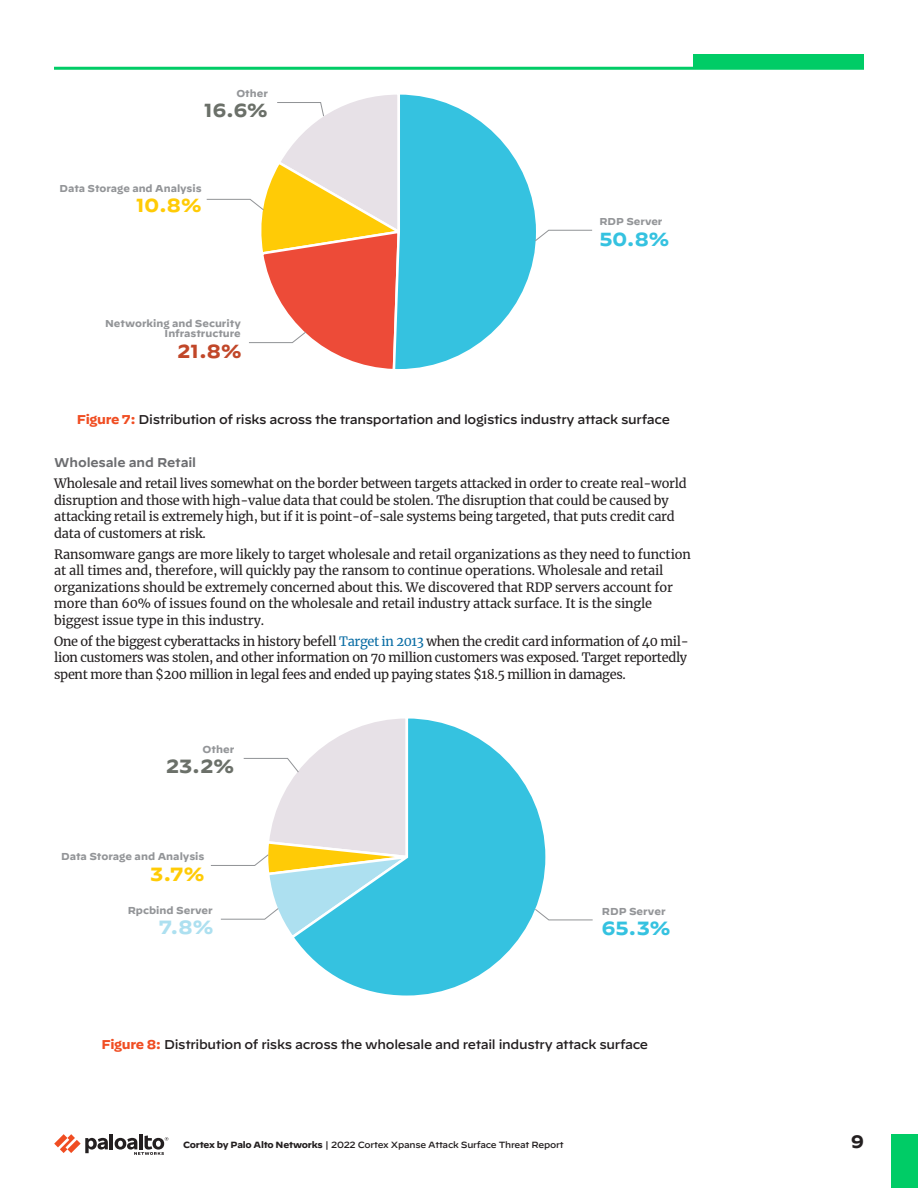
<style>
.page{position:relative;width:918px;height:1188px;background:#fff}
.page>*{position:absolute;margin:0;border:0;box-sizing:border-box;transform-origin:0 0}
.t1{font:700 19.05px "Decimal";color:#6b7069}
.t2{font:700 19.05px "Decimal";color:#35c2e0}
.t3{font:700 19.05px "Decimal";color:#ade0f0}
.t4{font:700 19.05px "Decimal";color:#ffcb06}
.t5{font:700 18.9px "Decimal";color:#6b7069}
.t6{font:700 18.9px "Decimal";color:#35c2e0}
.t7{font:700 18.9px "Decimal";color:#c14729}
.t8{font:700 18.9px "Decimal";color:#ffcb06}
.t9{font:700 18px "Decimal";color:#231f20}
.body-text{font:12.75px/16.5px "Merriweather";letter-spacing:-.01em;color:#231f20}
.figure-title{font:500 12.75px "Decimal";letter-spacing:-.025em;color:#231f20}
.t10{font:600 12.75px "Decimal";letter-spacing:-.01em;color:#6c6d70}
.t11{font:700 10.05px/10.2px "Decimal";color:#939598;text-align:right}
.t12{font:500 9px "Decimal";letter-spacing:-.025em;color:#231f20}
.s1{font-weight:700;color:#f04d22}
.s2{color:#086ca4}
.s3{font-weight:700}
</style>
<div class="page">
<hr style="left:110px;top:1134px;width:3px;height:15px;background:#231f20">
<svg style="left:54px;top:1134px;width:54px;height:19px"></svg>
<hr style="left:139px;top:1134px;width:4px;height:15px;background:#231f20">
<svg style="left:115px;top:1135px;width:53px;height:20px"></svg>
<div style="left:891px;top:1134px;width:27px;height:54px;background:#0c6"></div>
<div style="left:693px;top:54px;width:171px;height:14px;background:#0c6"></div>
<hr style="left:54px;top:67px;width:810px;height:3px;background:#0c6">
<svg style="left:206px;top:94px;width:387px;height:275px"></svg>
<svg style="left:296px;top:718px;width:250px;height:278px"></svg>
<svg style="left:534px;top:908px;width:59px;height:13px"></svg>
<svg style="left:210px;top:718px;width:200px;height:223px"></svg>
<p class="t11" style="left:236px;top:89px;width:33px">Other</p>
<p class="t5" style="left:204px;top:100px;width:66px">16.6%</p>
<p class="t11" style="left:60px;top:183px;width:144px">Data Storage and Analysis</p>
<p class="t8" style="left:136px;top:194px;width:67px">10.8%</p>
<p class="t11" style="left:105px;top:318px;width:137px">Networking and Security<br>Infrastructure</p>
<p class="t7" style="left:177px;top:340px;width:66px">21.8%</p>
<p class="t11" style="left:599px;top:217px;width:65px">RDP Server</p>
<p class="t6" style="left:599px;top:228px;width:72px">50.8%</p>
<p class="figure-title" style="left:77px;top:407px;width:595px"><span class="s1">Figure 7:</span> Distribution of risks across the transportation and logistics industry attack surface</p>
<p class="t10" style="left:54px;top:451px;width:144px">Wholesale and Retail</p>
<p class="body-text" style="left:54px;top:475px;width:634px">Wholesale and retail lives somewhat on the border between targets attacked in order to create real-world disruption and those with high-value data that could be stolen. The disruption that could be caused by attacking retail is extremely high, but if it is point-of-sale systems being targeted, that puts credit card data of customers at risk.</p>
<p class="body-text" style="left:54px;top:546px;width:638px">Ransomware gangs are more likely to target wholesale and retail organizations as they need to function at all times and, therefore, will quickly pay the ransom to continue operations. Wholesale and retail organizations should be extremely concerned about this. We discovered that RDP servers account for more than 60% of issues found on the wholesale and retail industry attack surface. It is the single biggest issue type in this industry.</p>
<p class="body-text" style="left:54px;top:633px;width:636px;text-align:justify">One of the biggest cyberattacks in history befell <span class="s2">Target in 2013</span> when the credit card information of 40 mil&shy;lion customers was stolen, and other information on 70 million customers was exposed. Target reportedly spent more than $200 million in legal fees and ended up paying states $18.5 million in damages.</p>
<p class="t11" style="left:203px;top:744px;width:33px">Other</p>
<p class="t1" style="left:166px;top:756px;width:70px">23.2%</p>
<p class="t11" style="left:61px;top:852px;width:145px">Data Storage and Analysis</p>
<p class="t4" style="left:150px;top:863px;width:56px">3.7%</p>
<p class="t11" style="left:128px;top:905px;width:86px">Rpcbind Server</p>
<p class="t11" style="left:602px;top:906px;width:65px">RDP Server</p>
<p class="t3" style="left:159px;top:917px;width:56px">7.8%</p>
<p class="t2" style="left:602px;top:917px;width:70px">65.3%</p>
<p class="figure-title" style="left:101px;top:1032px;width:548px"><span class="s1">Figure 8:</span> Distribution of risks across the wholesale and retail industry attack surface</p>
<p class="t12" style="left:183px;top:1137px;width:382px"><span class="s3">Cortex by Palo Alto Networks</span> | 2022 Cortex Xpanse Attack Surface Threat Report</p>
<h3 class="t9" style="left:851px;top:1132px;width:14px">9</h3>
</div>
